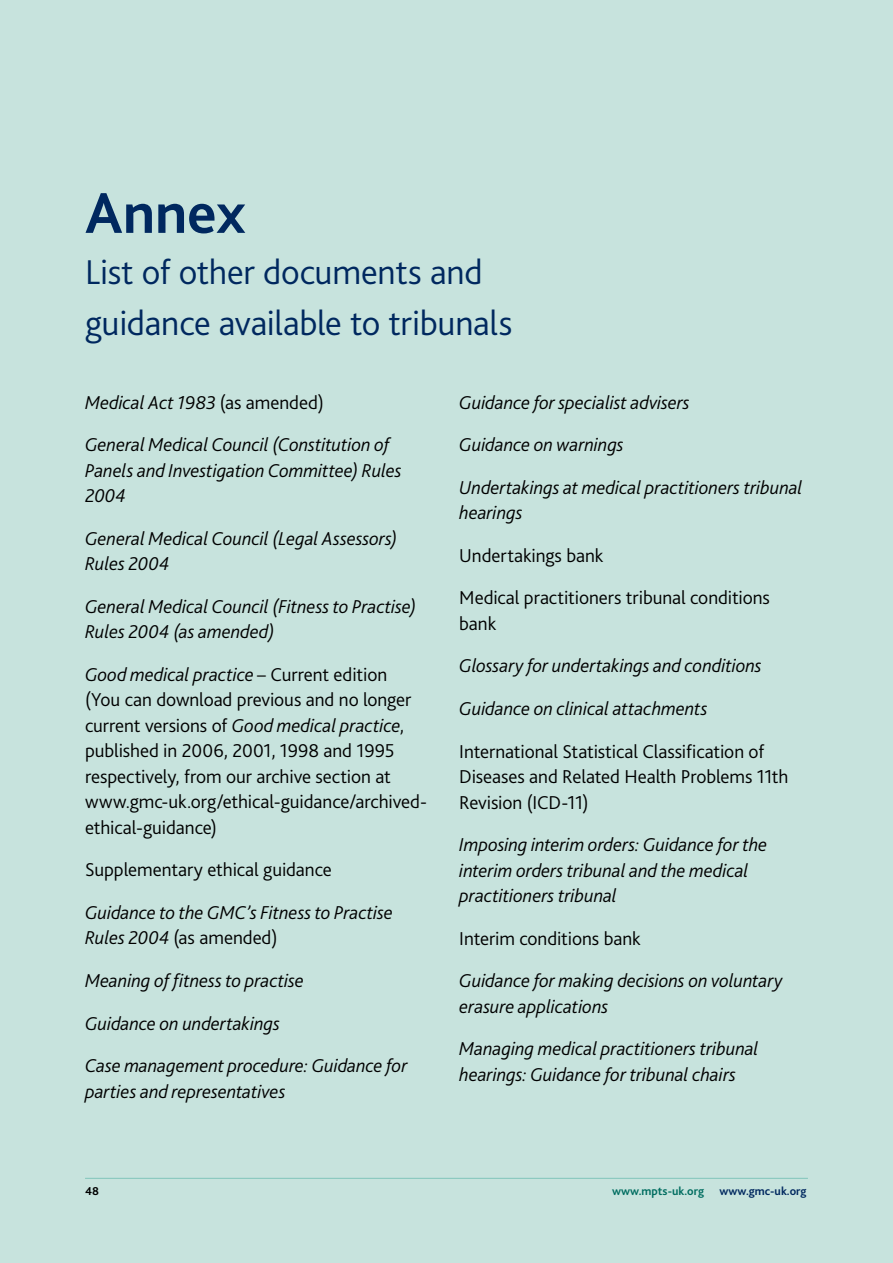
<style>
.page{position:relative;width:893px;height:1263px;background:#c7e3dd}
.page>*{position:absolute;margin:0;border:0;box-sizing:border-box;transform-origin:0 0}
.t1{font:700 60px "Bliss 2";letter-spacing:-.005em;color:#00285f}
.t2{font:300 36px/51px "Bliss 2";letter-spacing:-.01em;color:#00285f}
.t3{font:italic 300 19.5px/25.5px "Bliss 2";letter-spacing:-.005em;color:#000}
.t4{font:300 19.5px/25.5px "Bliss 2";letter-spacing:-.005em;color:#000}
.t5{font:700 12px "Bliss 2";color:#006d60}
.t6{font:700 12px "Bliss 2";color:#00285f}
.t7{font:700 12px "Bliss 2";color:#000}
.s1{font-style:normal}
.s2{font-style:italic}
</style>
<div class="page">
<hr style="left:85px;top:1178px;width:723px;height:1px;background:#82c5bb">
<h1 class="t1" style="left:85px;top:176px;width:162px">Annex</h1>
<h2 class="t2" style="left:85px;top:246px;width:429px">List of other documents and guidance available to tribunals</h2>
<p class="t3" style="left:85px;top:381px;width:306px;line-height:42.5px">Medical Act 1983 <span class="s1">(as amended)<br></span>General Medical Council (Constitution of</p>
<p class="t3" style="left:85px;top:457px;width:318px">Panels and Investigation Committee) Rules<br>2004</p>
<p class="t3" style="left:85px;top:525px;width:314px">General Medical Council (Legal Assessors)<br>Rules 2004</p>
<p class="t3" style="left:85px;top:593px;width:333px">General Medical Council (Fitness to Practise)<br>Rules 2004 (as amended)</p>
<p class="t4" style="left:85px;top:661px;width:344px"><span class="s2">Good medical practice</span> – Current edition (You can download previous and no longer current versions of <span class="s2">Good medical practice</span>, published in 2006, 2001, 1998 and 1995 respectively, from our archive section at www.gmc-uk.org/ethical-guidance/archived&shy;ethical-guidance)</p>
<p class="t4" style="left:85px;top:857px;width:248px">Supplementary ethical guidance</p>
<p class="t3" style="left:85px;top:899px;width:309px">Guidance to the GMC’s Fitness to Practise<br>Rules 2004 <span class="s1">(as amended)</span></p>
<p class="t3" style="left:85px;top:959px;width:324px;line-height:42.5px">Meaning of fitness to practise<br>Guidance on undertakings<br>Case management procedure: Guidance for</p>
<p class="t3" style="left:85px;top:1078px;width:202px">parties and representatives</p>
<p class="t3" style="left:459px;top:381px;width:345px;line-height:42.5px">Guidance for specialist advisers<br>Guidance on warnings<br>Undertakings at medical practitioners tribunal</p>
<p class="t3" style="left:459px;top:500px;width:65px">hearings</p>
<p class="t4" style="left:459px;top:534px;width:312px;line-height:42.5px">Undertakings bank<br>Medical practitioners tribunal conditions</p>
<p class="t4" style="left:459px;top:610px;width:38px">bank</p>
<p class="t3" style="left:459px;top:644px;width:304px;line-height:42.5px">Glossary for undertakings and conditions<br>Guidance on clinical attachments</p>
<p class="t4" style="left:459px;top:738px;width:331px">International Statistical Classification of<br>Diseases and Related Health Problems 11th<br>Revision (ICD-11)</p>
<p class="t3" style="left:459px;top:831px;width:309px">Imposing interim orders: Guidance for the interim orders tribunal and the medical practitioners tribunal</p>
<p class="t4" style="left:459px;top:925px;width:183px">Interim conditions bank</p>
<p class="t3" style="left:459px;top:967px;width:325px">Guidance for making decisions on voluntary erasure applications</p>
<p class="t3" style="left:459px;top:1035px;width:301px">Managing medical practitioners tribunal hearings: Guidance for tribunal chairs</p>
<p class="t7" style="left:85px;top:1183px;width:15px">48</p>
<p class="t5" style="left:612px;top:1183px;width:93px">www.mpts-uk.org</p>
<p class="t6" style="left:719px;top:1183px;width:89px">www.gmc-uk.org</p>
</div>
